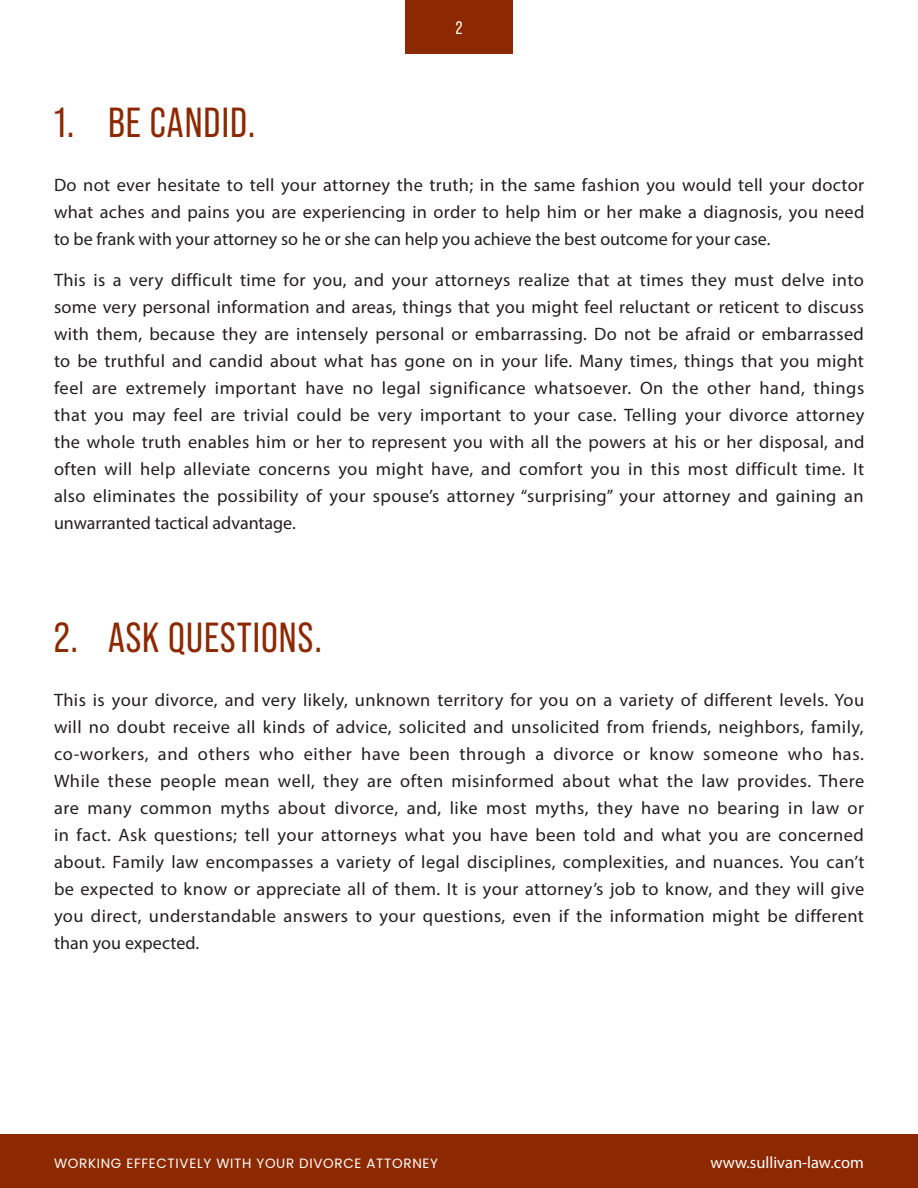
<style>
.page{position:relative;width:918px;height:1188px;background:#fff}
.page>*{position:absolute;margin:0;border:0;box-sizing:border-box;transform-origin:0 0}
.t1{font:42px "Bebas Neue Pro";letter-spacing:.025em;color:#8d2902}
.t2{font:18px/27px "Myriad Pro";color:#231f20;text-align:justify}
.t3{font:18px "Bebas Neue Pro";color:#fff}
.t4{font:16.5px "Myriad Pro";color:#fff}
.t5{font:13.5px "Poppins";letter-spacing:.05em;color:#fff}
</style>
<div class="page">
<div style="left:405px;top:0;width:108px;height:54px;background:#8d2902"></div>
<div style="left:0;top:1134px;width:918px;height:54px;background:#8d2902"></div>
<h1 class="t1" style="left:54px;top:99px;width:203px">1. BE CANDID.</h1>
<p class="t3" style="left:456px;top:18px;width:8px">2</p>
<p class="t2" style="left:54px;top:172px;width:812px">Do not ever hesitate to tell your attorney the truth; in the same fashion you would tell your doctor what aches and pains you are experiencing in order to help him or her make a diagnosis, you need to be frank with your attorney so he or she can help you achieve the best outcome for your case.</p>
<p class="t2" style="left:54px;top:266px;width:812px">This is a very difficult time for you, and your attorneys realize that at times they must delve into some very personal information and areas, things that you might feel reluctant or reticent to discuss with them, because they are intensely personal or embarrassing. Do not be afraid or embarrassed to be truthful and candid about what has gone on in your life. Many times, things that you might feel are extremely important have no legal significance whatsoever. On the other hand, things that you may feel are trivial could be very important to your case. Telling your divorce attorney the whole truth enables him or her to represent you with all the powers at his or her disposal, and often will help alleviate concerns you might have, and comfort you in this most difficult time. It also eliminates the possibility of your spouse’s attorney “surprising” your attorney and gaining an unwarranted tactical advantage.</p>
<h1 class="t1" style="left:54px;top:614px;width:270px">2. ASK QUESTIONS.</h1>
<p class="t2" style="left:54px;top:686px;width:812px">This is your divorce, and very likely, unknown territory for you on a variety of different levels. You will no doubt receive all kinds of advice, solicited and unsolicited from friends, neighbors, family, co-workers, and others who either have been through a divorce or know someone who has.<br>While these people mean well, they are often misinformed about what the law provides. There are many common myths about divorce, and, like most myths, they have no bearing in law or in fact. Ask questions; tell your attorneys what you have been told and what you are concerned about. Family law encompasses a variety of legal disciplines, complexities, and nuances. You can’t be expected to know or appreciate all of them. It is your attorney’s job to know, and they will give you direct, understandable answers to your questions, even if the information might be different than you expected.</p>
<p class="t5" style="left:54px;top:1156px;width:385px">WORKING EFFECTIVELY WITH YOUR DIVORCE ATTORNEY</p>
<p class="t4" style="left:710px;top:1152px;width:155px">www.sullivan-law.com</p>
</div>
